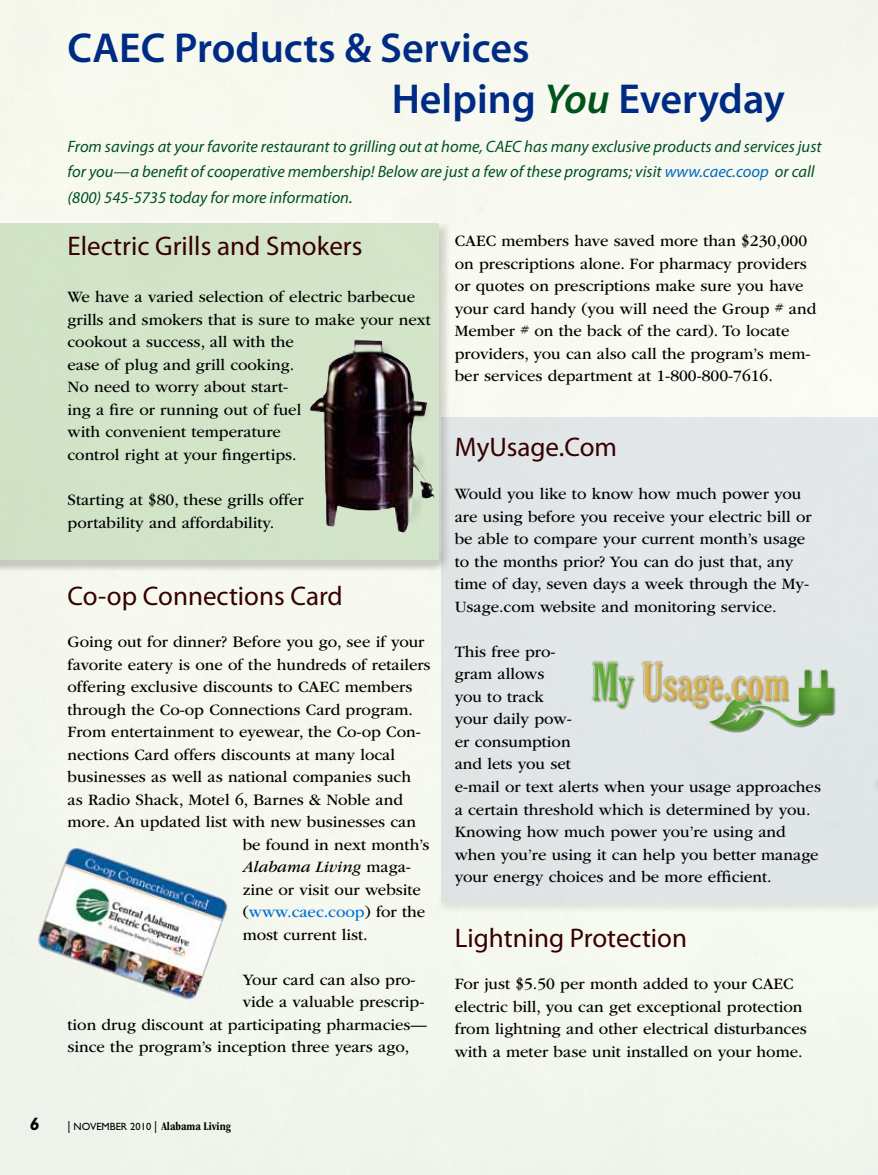
<style>
.page{position:relative;width:878px;height:1175px;background:#fff}
.page>*{position:absolute;margin:0;border:0;box-sizing:border-box;transform-origin:0 0}
.t1{font:600 42px/50.4px "Myriad Pro";color:#002b84}
.t2{font:27px "Myriad Pro";color:#370000}
.t3{font:italic 700 18px "Gill Sans Std";color:#000}
.t4{font:16.5px/22.5px "ITC Garamond Std";color:#000}
.t5{font:italic 16.5px/25.5px "Myriad Pro";color:#005123}
.t6{font:16.5px "ITC Garamond Std";color:#006dd5}
.t7{font:italic 16.5px "ITC Garamond Std";color:#000}
.t8{font:700 condensed 12px "ITC Garamond Std";color:#000}
.s1{font-style:italic;color:#00541b}
.s2{color:#006abe}
.s3{font-style:normal}
.s4{color:#000}
.s5{font-family:"Gill Sans Std";font-weight:400;font-stretch:normal}
.s6{font-family:"Gill Sans Std";font-weight:400;font-stretch:normal;font-size:10.5px}
</style>
<div class="page">
<div style="left:867px;top:201px;width:11px;height:588px;background:#f9fbf3"></div>
<hr style="left:877px;top:212px;width:1px;height:569px;background:#64a652">
<div style="left:433px;top:409px;width:445px;height:503px;background:#000;opacity:.75"></div>
<div style="left:441px;top:417px;width:437px;height:484px;background:#e1e6e8"></div>
<div style="left:0;top:216px;width:449px;height:355px;background:#000;opacity:.75"></div>
<div style="left:0;top:223px;width:438px;height:336px;background:#d2e4c8"></div>
<img style="left:591px;top:661px;width:245px;height:72px">
<img style="left:35px;top:847px;width:194px;height:152px">
<img style="left:310px;top:355px;width:124px;height:177px">
<div style="left:347px;top:337px;width:44px;height:26px;background:#000;opacity:.75"></div>
<svg style="left:364px;top:345px;width:17px;height:7px"></svg>
<div style="left:338px;top:340px;width:25px;height:22px;background:#fff;opacity:.75"></div>
<div style="left:340px;top:344px;width:24px;height:22px;background:#000;opacity:.75"></div>
<svg style="left:348px;top:351px;width:8px;height:6px"></svg>
<div style="left:403px;top:394px;width:27px;height:24px;background:#fff;opacity:.75"></div>
<div style="left:404px;top:398px;width:28px;height:24px;background:#000;opacity:.75"></div>
<svg style="left:413px;top:405px;width:8px;height:6px"></svg>
<div style="left:398px;top:484px;width:25px;height:43px;background:#fff;opacity:.75"></div>
<div style="left:400px;top:487px;width:24px;height:45px;background:#000;opacity:.75"></div>
<svg style="left:409px;top:495px;width:5px;height:27px"></svg>
<svg style="left:395px;top:442px;width:39px;height:40px"></svg>
<h1 class="t1" style="left:391px;top:23px;width:395px;text-indent:-324px">CAEC Products &amp; Services<br>Helping <span class="s1">You</span> Everyday</h1>
<p class="t5" style="left:68px;top:134px;width:755px">From savings at your favorite restaurant to grilling out at home, CAEC has many exclusive products and services just for you—a benefit of cooperative membership! Below are just a few of these programs; visit <span class="s2">www.caec.coop</span> or call (800) 545-5735 today for more information.</p>
<h2 class="t2" style="left:68px;top:231px;width:296px">Electric Grills and Smokers</h2>
<p class="t4" style="left:68px;top:286px;width:365px">We have a varied selection of electric barbecue grills and smokers that is sure to make your next cookout a success, all with the<br>ease of plug and grill cooking.<br>No need to worry about start-<br>ing a fire or running out of fuel<br>with convenient temperature<br>control right at your fingertips.</p>
<p class="t4" style="left:68px;top:488px;width:238px">Starting at $80, these grills offer portability and affordability.</p>
<h2 class="t2" style="left:68px;top:581px;width:277px">Co-op Connections Card</h2>
<p class="t4" style="left:68px;top:631px;width:358px">Going out for dinner? Before you go, see if your</p>
<p class="t4" style="left:68px;top:653px;width:364px">favorite eatery is one of the hundreds of retailers</p>
<p class="t4" style="left:68px;top:676px;width:346px">offering exclusive discounts to CAEC members</p>
<p class="t4" style="left:68px;top:698px;width:347px">through the Co-op Connections Card program.</p>
<p class="t4" style="left:68px;top:721px;width:355px">From entertainment to eyewear, the Co-op Con-</p>
<p class="t4" style="left:68px;top:743px;width:329px">nections Card offers discounts at many local</p>
<p class="t4" style="left:68px;top:766px;width:345px">businesses as well as national companies such</p>
<p class="t4" style="left:68px;top:788px;width:337px">as Radio Shack, Motel 6, Barnes &amp; Noble and</p>
<p class="t4" style="left:68px;top:811px;width:350px">more. An updated list with new businesses can</p>
<p class="t4" style="left:243px;top:833px;width:188px">be found in next month’s</p>
<p class="t7" style="left:243px;top:858px;width:170px">Alabama Living <span class="s3">maga-</span></p>
<p class="t4" style="left:243px;top:878px;width:180px">zine or visit our website</p>
<p class="t6" style="left:243px;top:903px;width:184px"><span class="s4">(</span>www.caec.coop<span class="s4">) for the</span></p>
<p class="t4" style="left:243px;top:923px;width:126px">most current list.</p>
<p class="t4" style="left:243px;top:968px;width:174px">Your card can also pro-</p>
<p class="t4" style="left:243px;top:991px;width:183px">vide a valuable prescrip-</p>
<p class="t4" style="left:68px;top:1013px;width:361px">tion drug discount at participating pharmacies—</p>
<p class="t4" style="left:68px;top:1036px;width:343px">since the program’s inception three years ago,</p>
<p class="t3" style="left:30px;top:1113px;width:11px">6</p>
<p class="t8" style="left:68px;top:1119px;width:165px"><span class="s5">|</span> <span class="s6">NOVEMBER 2010</span> <span class="s5">|</span> Alabama Living</p>
<p class="t4" style="left:455px;top:230px;width:363px">CAEC members have saved more than $230,000 on prescriptions alone. For pharmacy providers or quotes on prescriptions make sure you have your card handy (you will need the Group # and Member # on the back of the card). To locate providers, you can also call the program’s mem&shy;ber services department at 1-800-800-7616.</p>
<h2 class="t2" style="left:454px;top:432px;width:164px">MyUsage.Com</h2>
<p class="t4" style="left:454px;top:483px;width:358px">Would you like to know how much power you are using before you receive your electric bill or be able to compare your current month’s usage to the months prior? You can do just that, any time of day, seven days a week through the My-Usage.com website and monitoring service.</p>
<p class="t4" style="left:454px;top:640px;width:368px">This free pro-<br>gram allows<br>you to track<br>your daily pow-<br>er consumption<br>and lets you set<br>e-mail or text alerts when your usage approaches a certain threshold which is determined by you.<br>Knowing how much power you’re using and when you’re using it can help you better manage your energy choices and be more efficient.</p>
<h2 class="t2" style="left:454px;top:923px;width:234px">Lightning Protection</h2>
<p class="t4" style="left:454px;top:972px;width:353px">For just $5.50 per month added to your CAEC electric bill, you can get exceptional protection from lightning and other electrical disturbances with a meter base unit installed on your home.</p>
</div>
